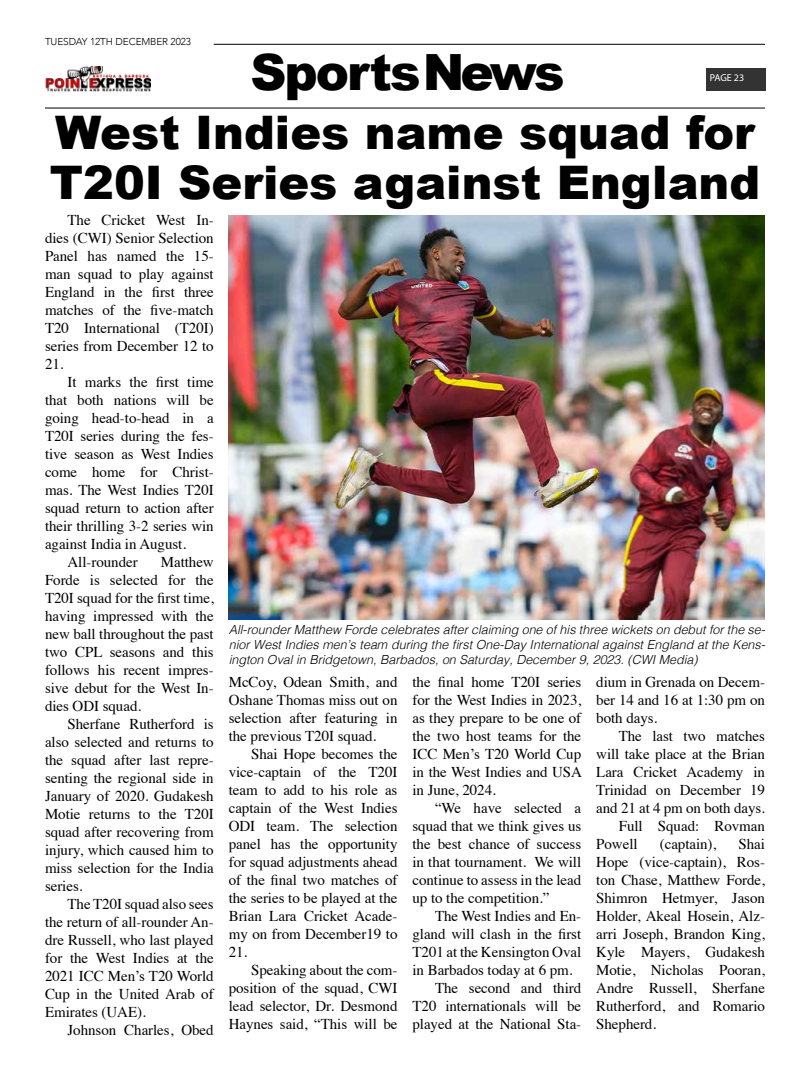
<style>
.page{position:relative;width:810px;height:1080px;background:#fff}
.page>*{position:absolute;margin:0;border:0;box-sizing:border-box;transform-origin:0 0}
.t1{font:900 50px "Arial";letter-spacing:-.04em;color:#000}
.t2{font:900 46.25px/50px "Arial";color:#000}
.t3{font:15px/18px "Times";letter-spacing:-.005em;color:#000;text-align:justify}
.t4{font:italic 300 12.5px/15px "Helvetica";color:#000;text-align:justify}
.t5{font:300 10px "Avenir";letter-spacing:-.01em;color:#000}
.t6{font:10px "Myriad Pro";letter-spacing:-.005em;color:#fff}
</style>
<div class="page">
<hr style="left:45px;top:107px;width:720px;height:2px;background:#333">
<hr style="left:214px;top:44px;width:551px;height:1px;background:#333">
<div style="left:706px;top:68px;width:60px;height:23px;background:#333"></div>
<img style="left:45px;top:66px;width:106px;height:25px">
<img style="left:229px;top:215px;width:536px;height:405px">
<p class="t5" style="left:45px;top:35px;width:148px">TUESDAY 12TH DECEMBER 2023</p>
<h1 class="t1" style="left:250px;top:36px;width:316px">SportsNews</h1>
<p class="t6" style="left:710px;top:72px;width:36px">PAGE 23</p>
<h2 class="t2" style="left:50px;top:106px;width:712px">West Indies name squad for<br>T20I Series against England</h2>
<p class="t3" style="left:45px;top:210px;width:170px;text-indent:22px">The Cricket West In&shy;dies (CWI) Senior Selection Panel has named the 15- man squad to play against England in the first three matches of the five-match T20 International (T20I) series from December 12 to 21.</p>
<p class="t3" style="left:68px;top:372px;width:148px">It marks the first time</p>
<p class="t3" style="left:45px;top:390px;width:170px">that both nations will be</p>
<p class="t3" style="left:45px;top:408px;width:170px">going head-to-head in a</p>
<p class="t3" style="left:45px;top:426px;width:170px">T20I series during the fes-</p>
<p class="t3" style="left:45px;top:444px;width:170px">tive season as West Indies</p>
<p class="t3" style="left:45px;top:462px;width:170px">come home for Christ-</p>
<p class="t3" style="left:45px;top:480px;width:170px">mas. The West Indies T20I</p>
<p class="t3" style="left:45px;top:498px;width:170px">squad return to action after</p>
<p class="t3" style="left:45px;top:516px;width:170px">their thrilling 3-2 series win</p>
<p class="t3" style="left:45px;top:534px;width:143px">against India in August.</p>
<p class="t3" style="left:68px;top:552px;width:72px">All-rounder</p>
<p class="t3" style="left:45px;top:552px;width:170px;text-indent:116px">Matthew Forde is selected for the T20I squad for the first time, having impressed with the new ball throughout the past two CPL seasons and this follows his recent impres&shy;sive debut for the West In&shy;dies ODI squad.</p>
<p class="t3" style="left:45px;top:714px;width:170px;text-indent:22px">Sherfane Rutherford is also selected and returns to the squad after last repre&shy;senting the regional side in January of 2020. Gudakesh Motie returns to the T20I squad after recovering from injury, which caused him to miss selection for the India series.</p>
<p class="t3" style="left:45px;top:894px;width:170px;text-indent:22px">The T20I squad also sees the return of all-rounder An&shy;dre Russell, who last played for the West Indies at the 2021 ICC Men’s T20 World Cup in the United Arab of Emirates (UAE).</p>
<p class="t3" style="left:68px;top:1020px;width:148px">Johnson Charles, Obed</p>
<p class="t4" style="left:229px;top:621px;width:538px">All-rounder Matthew Forde celebrates after claiming one of his three wickets on debut for the se&shy;nior West Indies men’s team during the first One-Day International against England at the Kens&shy;ington Oval in Bridgetown, Barbados, on Saturday, December 9, 2023. (CWI Media)</p>
<p class="t3" style="left:229px;top:672px;width:170px">McCoy, Odean Smith, and Oshane Thomas miss out on selection after featuring in the previous T20I squad.</p>
<p class="t3" style="left:229px;top:744px;width:170px;text-indent:22px">Shai Hope becomes the vice-captain of the T20I team to add to his role as captain of the West Indies ODI team. The selection panel has the opportunity for squad adjustments ahead of the final two matches of the series to be played at the Brian Lara Cricket Acade&shy;my on from December19 to 21.</p>
<p class="t3" style="left:229px;top:960px;width:170px;text-indent:22px">Speaking about the com&shy;position of the squad, CWI lead selector, Dr. Desmond Haynes said, “This will be</p>
<p class="t3" style="left:412px;top:672px;width:171px">the final home T20I series for the West Indies in 2023, as they prepare to be one of the two host teams for the ICC Men’s T20 World Cup in the West Indies and USA in June, 2024.</p>
<p class="t3" style="left:412px;top:798px;width:170px;text-indent:22px">“We have selected a squad that we think gives us the best chance of success in that tournament. We will continue to assess in the lead up to the competition.”</p>
<p class="t3" style="left:435px;top:906px;width:148px">The West Indies and En-</p>
<p class="t3" style="left:412px;top:924px;width:170px">gland will clash in the first</p>
<p class="t3" style="left:412px;top:942px;width:170px">T201 at the Kensington Oval</p>
<p class="t3" style="left:412px;top:960px;width:162px">in Barbados today at 6 pm.</p>
<p class="t3" style="left:435px;top:978px;width:148px">The second and third</p>
<p class="t3" style="left:412px;top:996px;width:170px">T20 internationals will be</p>
<p class="t3" style="left:412px;top:1014px;width:170px">played at the National Sta-</p>
<p class="t3" style="left:596px;top:672px;width:170px">dium in Grenada on Decem&shy;ber 14 and 16 at 1:30 pm on both days.</p>
<p class="t3" style="left:619px;top:726px;width:148px">The last two matches</p>
<p class="t3" style="left:596px;top:744px;width:170px">will take place at the Brian</p>
<p class="t3" style="left:596px;top:762px;width:170px">Lara Cricket Academy in</p>
<p class="t3" style="left:596px;top:780px;width:170px">Trinidad on December 19</p>
<p class="t3" style="left:596px;top:798px;width:170px">and 21 at 4 pm on both days.</p>
<p class="t3" style="left:619px;top:816px;width:148px">Full Squad: Rovman</p>
<p class="t3" style="left:596px;top:834px;width:43px">Powell</p>
<p class="t3" style="left:660px;top:834px;width:58px">(captain),</p>
<p class="t3" style="left:596px;top:834px;width:170px;text-indent:142px">Shai Hope (vice-captain), Ros&shy;ton Chase, Matthew Forde, Shimron Hetmyer, Jason Holder, Akeal Hosein, Alz&shy;arri Joseph, Brandon King, Kyle Mayers, Gudakesh Motie, Nicholas Pooran, Andre Russell, Sherfane Rutherford, and Romario Shepherd.</p>
</div>
